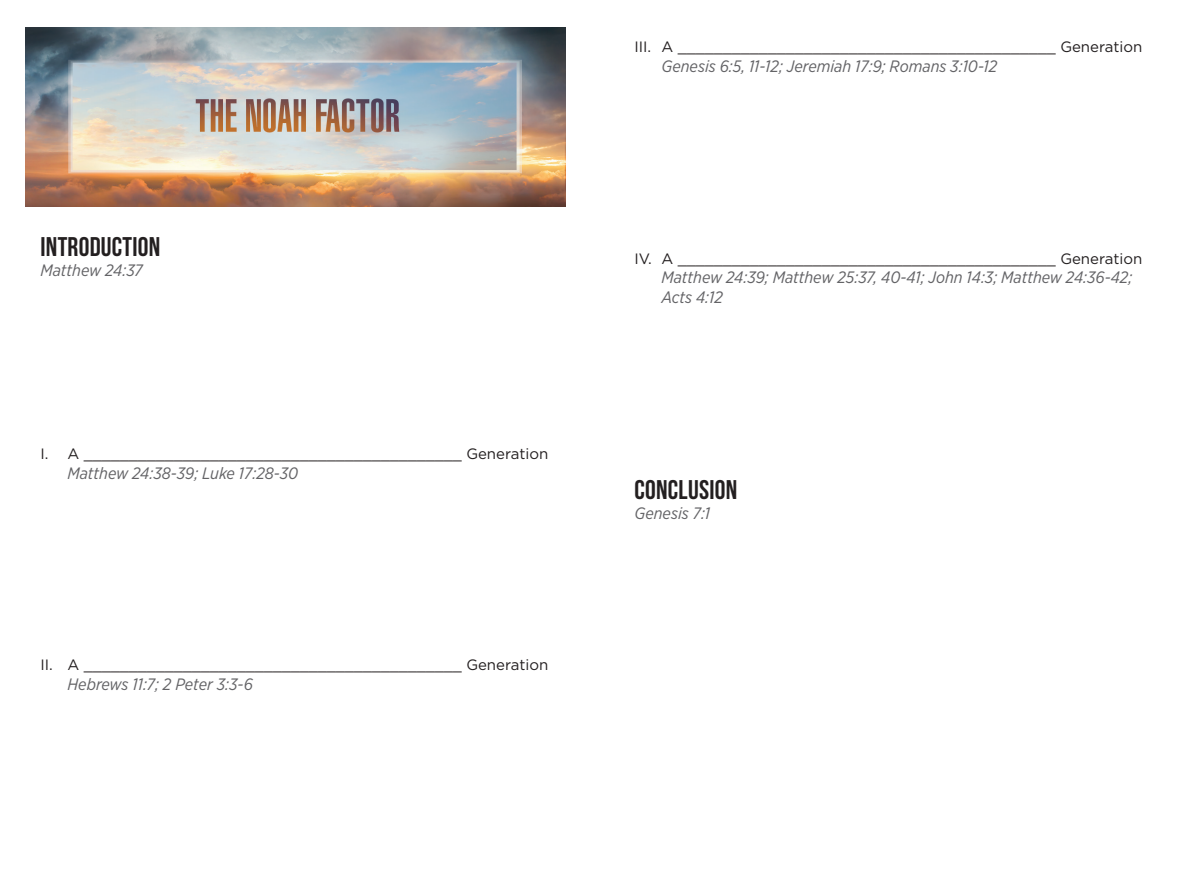
<style>
.page{position:relative;width:1188px;height:891px;background:#fff}
.page>*{position:absolute;margin:0;border:0;box-sizing:border-box;transform-origin:0 0}
.t1{font:700 27px "Bebas Neue";letter-spacing:.01em;color:#231f20}
.t2{font:italic 16.5px/19.8px "Gotham Narrow";color:#636366}
.t3{font:15px "Gotham";color:#231f20}
</style>
<div class="page">
<img style="left:26px;top:27px;width:540px;height:179px">
<h1 class="t1" style="left:40px;top:232px;width:121px">INTRODUCTION</h1>
<p class="t2" style="left:40px;top:260px;width:104px">Matthew 24:37</p>
<p class="t3" style="left:40px;top:444px;width:509px">I. A __________________________________________ Generation</p>
<p class="t2" style="left:67px;top:463px;width:232px">Matthew 24:38-39; Luke 17:28-30</p>
<p class="t3" style="left:40px;top:655px;width:509px">II. A __________________________________________ Generation</p>
<p class="t2" style="left:67px;top:674px;width:187px">Hebrews 11:7; 2 Peter 3:3-6</p>
<p class="t3" style="left:634px;top:38px;width:509px">III. A __________________________________________ Generation</p>
<p class="t2" style="left:661px;top:56px;width:337px">Genesis 6:5, 11-12; Jeremiah 17:9; Romans 3:10-12</p>
<p class="t3" style="left:634px;top:249px;width:509px">IV. A __________________________________________ Generation</p>
<p class="t2" style="left:661px;top:267px;width:472px">Matthew 24:39; Matthew 25:37, 40-41; John 14:3; Matthew 24:36-42;<br>Acts 4:12</p>
<h1 class="t1" style="left:634px;top:475px;width:104px">CONCLUSION</h1>
<p class="t2" style="left:634px;top:503px;width:77px">Genesis 7:1</p>
</div>
